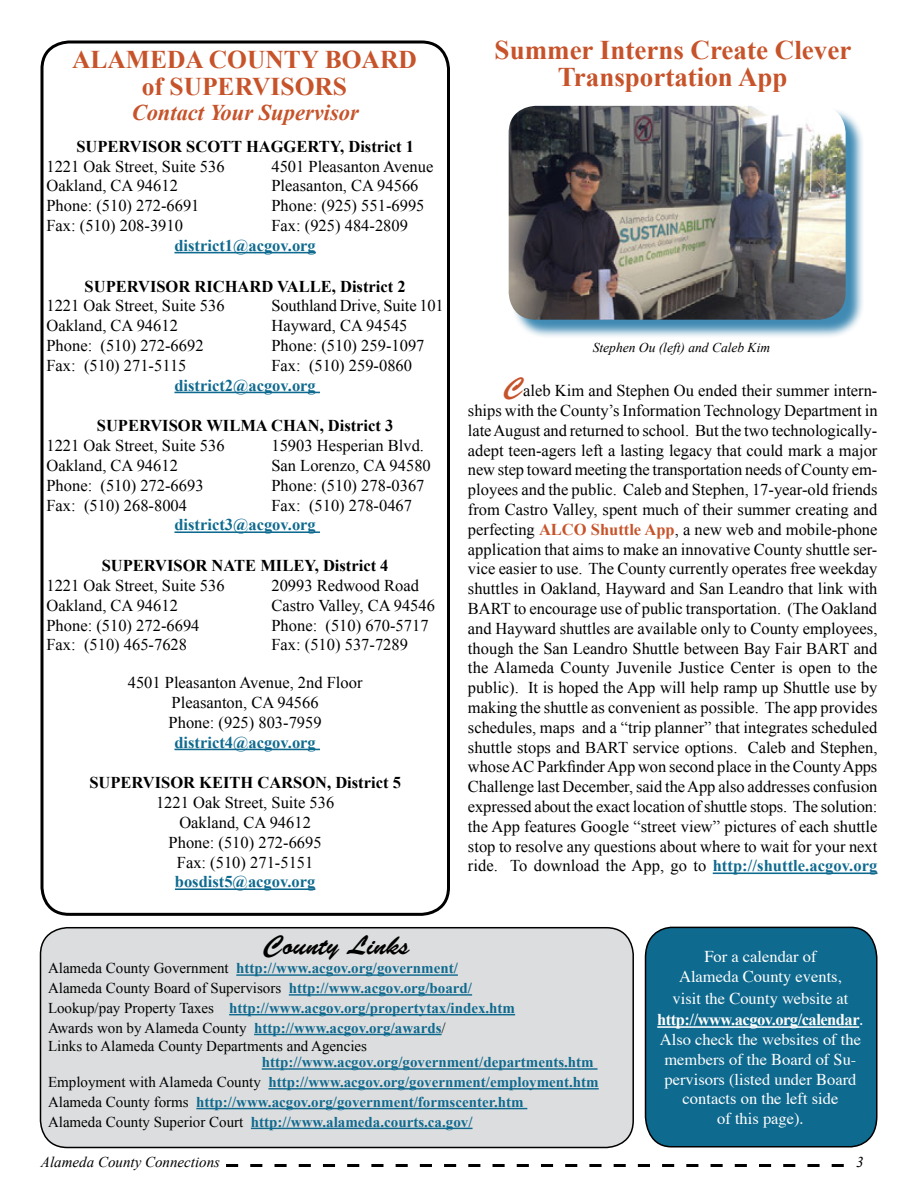
<style>
.page{position:relative;width:918px;height:1188px;background:#fff}
.page>*{position:absolute;margin:0;border:0;box-sizing:border-box;transform-origin:0 0}
.t1{font:700 27px/27px "Times New Roman";color:#c7532a;text-align:center}
.t2{font:27px "Brush Script Std";color:#000}
.t3{font:700 25.5px/27px "Times New Roman";color:#c7532a;text-align:center}
.t4{font:italic 700 22.5px "Times New Roman";color:#c7532a}
.t5{font:16.5px/19.8px "Times New Roman";color:#000;text-align:center}
.t6{font:16.5px/19.8px "Times";color:#fff;text-align:center}
.t7{font:700 16.5px "Times New Roman";color:#000}
.t8{font:700 16.5px "Times New Roman";color:#0f6a8f}
.t9{font:700 16.5px "Times New Roman";letter-spacing:-.03em;color:#fff}
.t10{font:700 15px/19.8px "Times New Roman";color:#0f6a8f}
.t11{font:15px "Times New Roman";color:#000}
.t12{font:italic 15px "Times New Roman";color:#000}
.t13{font:italic 13.5px "Times New Roman";color:#000}
.s1{font-family:"Brush Script Std";font-size:27px;color:#c7532a}
.s2{font-weight:700;color:#c7532a}
.s3{font-weight:700;color:#0f6a8f}
.s4{font-weight:400;color:#000}
.s5{font-family:"Times";font-weight:400;font-size:18px}
</style>
<div class="page">
<svg style="left:226px;top:1164px;width:618px;height:3px"></svg>
<div style="left:40px;top:928px;width:593px;height:220px;background:#dcddde;border-radius:27px"></div>
<hr style="left:236px;top:974px;width:222px;height:2px;background:#0f6a8f">
<hr style="left:289px;top:994px;width:183px;height:2px;background:#0f6a8f">
<hr style="left:229px;top:1014px;width:286px;height:1px;background:#0f6a8f">
<hr style="left:254px;top:1034px;width:188px;height:1px;background:#0f6a8f">
<hr style="left:262px;top:1068px;width:336px;height:2px;background:#0f6a8f">
<hr style="left:268px;top:1088px;width:331px;height:2px;background:#0f6a8f">
<hr style="left:196px;top:1108px;width:331px;height:1px;background:#0f6a8f">
<hr style="left:251px;top:1128px;width:222px;height:1px;background:#0f6a8f">
<div style="left:40px;top:927px;width:594px;height:221px;border:2px solid #000;border-radius:27px"></div>
<div style="left:40px;top:40px;width:410px;height:876px;border:3px solid #000;border-radius:27px"></div>
<hr style="left:174px;top:252px;width:142px;height:1px;background:#0f6a8f">
<hr style="left:174px;top:392px;width:146px;height:1px;background:#0f6a8f">
<hr style="left:174px;top:531px;width:146px;height:2px;background:#0f6a8f">
<hr style="left:174px;top:749px;width:146px;height:1px;background:#0f6a8f">
<hr style="left:175px;top:888px;width:140px;height:2px;background:#0f6a8f">
<div style="left:644px;top:926px;width:234px;height:222px;background:#0f6a8f"></div>
<hr style="left:713px;top:872px;width:164px;height:2px;background:#0f6a8f">
<div style="left:510px;top:108px;width:354px;height:231px;background:#00649b;opacity:.75"></div>
<img style="left:509px;top:106px;width:337px;height:214px">
<h2 class="t3" style="left:72px;top:45px;width:346px">ALAMEDA COUNTY BOARD of SUPERVISORS</h2>
<h3 class="t4" style="left:132px;top:97px;width:229px">Contact Your Supervisor</h3>
<p class="t7" style="left:76px;top:135px;width:339px">SUPERVISOR SCOTT HAGGERTY, District 1</p>
<p class="t5" style="left:46px;top:156px;width:180px">1221 Oak Street, Suite 536</p>
<p class="t5" style="left:271px;top:156px;width:163px">4501 Pleasanton Avenue</p>
<p class="t5" style="left:46px;top:176px;width:133px">Oakland, CA 94612</p>
<p class="t5" style="left:271px;top:176px;width:149px">Pleasanton, CA 94566</p>
<p class="t5" style="left:46px;top:196px;width:155px">Phone: (510) 272-6691</p>
<p class="t5" style="left:271px;top:196px;width:155px">Phone: (925) 551-6995</p>
<p class="t5" style="left:46px;top:215px;width:138px">Fax: (510) 208-3910</p>
<p class="t5" style="left:271px;top:215px;width:138px">Fax: (925) 484-2809</p>
<p class="t8" style="left:174px;top:234px;width:143px">district1@acgov.org</p>
<p class="t7" style="left:85px;top:275px;width:323px">SUPERVISOR RICHARD VALLE, District 2</p>
<p class="t5" style="left:46px;top:296px;width:180px">1221 Oak Street, Suite 536</p>
<p class="t5" style="left:271px;top:296px;width:174px">Southland Drive, Suite 101</p>
<p class="t5" style="left:46px;top:316px;width:133px">Oakland, CA 94612</p>
<p class="t5" style="left:271px;top:316px;width:138px">Hayward, CA 94545</p>
<p class="t5" style="left:46px;top:335px;width:159px">Phone: (510) 272-6692</p>
<p class="t5" style="left:271px;top:335px;width:155px">Phone: (510) 259-1097</p>
<p class="t5" style="left:46px;top:355px;width:142px">Fax: (510) 271-5115</p>
<p class="t5" style="left:271px;top:355px;width:142px">Fax: (510) 259-0860</p>
<p class="t8" style="left:174px;top:374px;width:143px">district2@acgov.org</p>
<p class="t7" style="left:97px;top:415px;width:298px">SUPERVISOR WILMA CHAN, District 3</p>
<p class="t5" style="left:46px;top:436px;width:180px">1221 Oak Street, Suite 536</p>
<p class="t5" style="left:271px;top:436px;width:154px">15903 Hesperian Blvd.</p>
<p class="t5" style="left:46px;top:455px;width:133px">Oakland, CA 94612</p>
<p class="t5" style="left:271px;top:455px;width:161px">San Lorenzo, CA 94580</p>
<p class="t5" style="left:46px;top:475px;width:159px">Phone: (510) 272-6693</p>
<p class="t5" style="left:271px;top:475px;width:155px">Phone: (510) 278-0367</p>
<p class="t5" style="left:46px;top:495px;width:142px">Fax: (510) 268-8004</p>
<p class="t5" style="left:271px;top:495px;width:142px">Fax: (510) 278-0467</p>
<p class="t8" style="left:174px;top:514px;width:143px">district3@acgov.org</p>
<p class="t7" style="left:102px;top:554px;width:288px">SUPERVISOR NATE MILEY, District 4</p>
<p class="t5" style="left:46px;top:575px;width:180px">1221 Oak Street, Suite 536</p>
<p class="t5" style="left:271px;top:575px;width:149px">20993 Redwood Road</p>
<p class="t5" style="left:46px;top:595px;width:133px">Oakland, CA 94612</p>
<p class="t5" style="left:271px;top:595px;width:165px">Castro Valley, CA 94546</p>
<p class="t5" style="left:46px;top:615px;width:155px">Phone: (510) 272-6694</p>
<p class="t5" style="left:271px;top:615px;width:159px">Phone: (510) 670-5717</p>
<p class="t5" style="left:46px;top:635px;width:142px">Fax: (510) 465-7628</p>
<p class="t5" style="left:271px;top:635px;width:138px">Fax: (510) 537-7289</p>
<p class="t5" style="left:128px;top:673px;width:236px">4501 Pleasanton Avenue, 2nd Floor<br>Pleasanton, CA 94566<br>Phone: (925) 803-7959</p>
<p class="t8" style="left:174px;top:731px;width:143px">district4@acgov.org</p>
<p class="t7" style="left:89px;top:772px;width:313px">SUPERVISOR KEITH CARSON, District 5</p>
<p class="t5" style="left:156px;top:793px;width:180px">1221 Oak Street, Suite 536<br>Oakland, CA 94612<br>Phone: (510) 272-6695<br>Fax: (510) 271-5151</p>
<p class="t8" style="left:175px;top:871px;width:142px">bosdist5@acgov.org</p>
<h1 class="t1" style="left:495px;top:36px;width:358px">Summer Interns Create Clever<br>Transportation App</h1>
<p class="t13" style="left:593px;top:339px;width:179px">Stephen Ou (left) and Caleb Kim</p>
<p class="t5" style="left:468px;top:381px;width:411px;text-align:justify;text-indent:36px"><span class="s1">C</span>aleb Kim and Stephen Ou ended their summer intern&shy;ships with the County’s Information Technology Department in late August and returned to school. But the two technologically&shy;adept teen-agers left a lasting legacy that could mark a major new step toward meeting the transportation needs of County em&shy;ployees and the public. Caleb and Stephen, 17-year-old friends from Castro Valley, spent much of their summer creating and perfecting <span class="s2">ALCO Shuttle App</span>, a new web and mobile-phone application that aims to make an innovative County shuttle ser&shy;vice easier to use. The County currently operates free weekday shuttles in Oakland, Hayward and San Leandro that link with BART to encourage use of public transportation. (The Oakland and Hayward shuttles are available only to County employees, though the San Leandro Shuttle between Bay Fair BART and the Alameda County Juvenile Justice Center is open to the public). It is hoped the App will help ramp up Shuttle use by making the shuttle as convenient as possible. The app provides schedules, maps and a “trip planner” that integrates scheduled shuttle stops and BART service options. Caleb and Stephen, whose AC Parkfinder App won second place in the County Apps Challenge last December, said the App also addresses confusion expressed about the exact location of shuttle stops. The solution: the App features Google “street view” pictures of each shuttle stop to resolve any questions about where to wait for your next ride. To download the App, go to <span class="s3">http://shuttle.acgov.org</span></p>
<h1 class="t2" style="left:264px;top:930px;width:147px">County Links</h1>
<p class="t10" style="left:48px;top:958px;width:469px"><span class="s4">Alameda County Government</span> http://www.acgov.org/government/ <span class="s4">Alameda County Board of Supervisors</span> http://www.acgov.org/board/ <span class="s4">Lookup/pay Property Taxes</span> http://www.acgov.org/propertytax/index.htm <span class="s4">Awards won by Alameda County</span> http://www.acgov.org/awards<span class="s4">/</span></p>
<p class="t11" style="left:48px;top:1036px;width:321px">Links to Alameda County Departments and Agencies</p>
<p class="t10" style="left:48px;top:1052px;width:552px;text-indent:214px">http://www.acgov.org/government/departments.htm <span class="s4">Employment with Alameda County</span> http://www.acgov.org/government/employment.htm <span class="s4">Alameda County forms</span> http://www.acgov.org/government/formscenter.htm<br><span class="s4">Alameda County Superior Court</span> http://www.alameda.courts.ca.gov/</p>
<p class="t6" style="left:679px;top:947px;width:164px">For a calendar of<br>Alameda County events,</p>
<p class="t6" style="left:673px;top:988px;width:178px">visit the County website at</p>
<p class="t9" style="left:657px;top:1008px;width:208px">http://www.acgov.org/calendar<span class="s5">.</span></p>
<p class="t6" style="left:660px;top:1029px;width:203px">Also check the websites of the members of the Board of Su&shy;pervisors (listed under Board contacts on the left side<br>of this page).</p>
<p class="t12" style="left:41px;top:1152px;width:181px">Alameda County Connections</p>
<p class="t12" style="left:856px;top:1152px;width:9px">3</p>
</div>
